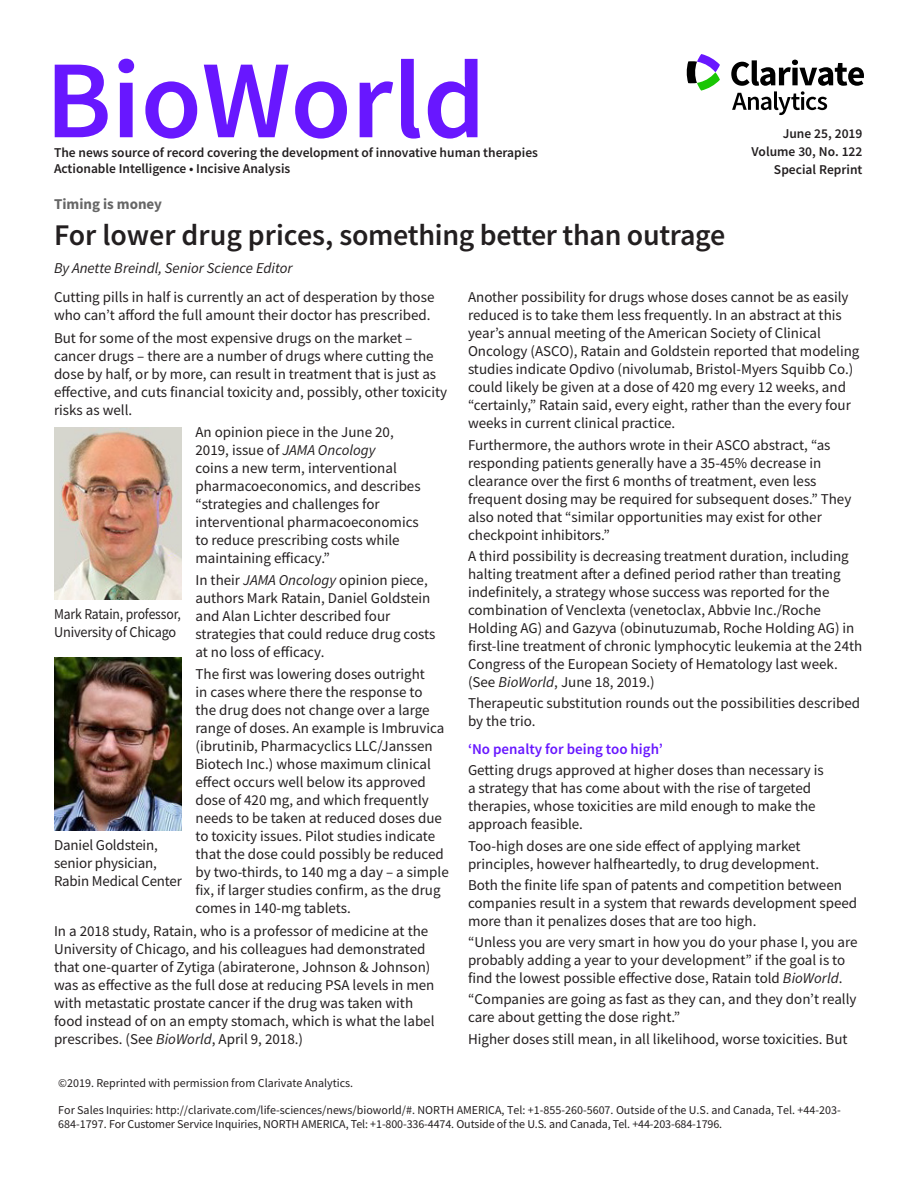
<style>
.page{position:relative;width:918px;height:1188px;background:#fff}
.page>*{position:absolute;margin:0;border:0;box-sizing:border-box;transform-origin:0 0}
.Small_Headline{font:600 111px "Source Sans Pro";color:#6817ff}
.new_small_headline{font:600 30px "Source Sans Pro";letter-spacing:-.01em;color:#231f20}
.new_body{font:15px/18px "Source Sans Pro";color:#231f20}
.new_body-2{font:15px/18px "Source Sans Pro";color:#231f20;scale:.91 1}
.new_byline{font:italic 15px "Source Sans Pro";color:#231f20}
.new_subhead{font:600 15px "Source Sans Pro";color:#6817ff}
.new_kicker{font:700 15px "Source Sans Pro";color:#666}
.Small_Headline-2{font:600 13.5px/18px "Source Sans Pro";color:#231f20}
.Body{font:12px/14.4px "Source Sans Pro";color:#231f20}
.s1{font-style:italic}
</style>
<div class="page">
<svg style="left:686px;top:54px;width:34px;height:37px"></svg>
<svg style="left:731px;top:60px;width:133px;height:55px"></svg>
<img style="left:54px;top:427px;width:128px;height:173px">
<img style="left:54px;top:658px;width:128px;height:173px">
<p class="Small_Headline" style="left:45px;top:27px;width:442px">BioWorld</p>
<p class="Small_Headline-2" style="left:54px;top:144px;width:486px;line-height:16.2px">The news source of record covering the development of innovative human therapies<br>Actionable Intelligence • Incisive Analysis</p>
<p class="Small_Headline-2" style="left:752px;top:124px;width:112px;text-align:right">June 25, 2019<br>Volume 30, No. 122<br>Special Reprint</p>
<p class="new_kicker" style="left:54px;top:194px;width:110px">Timing is money</p>
<p class="new_small_headline" style="left:54px;top:216px;width:673px">For lower drug prices, something better than outrage</p>
<p class="new_byline" style="left:54px;top:258px;width:240px">By Anette Breindl, Senior Science Editor</p>
<p class="new_body" style="left:54px;top:288px;width:382px">Cutting pills in half is currently an act of desperation by those who can’t afford the full amount their doctor has prescribed.</p>
<p class="new_body" style="left:54px;top:329px;width:395px">But for some of the most expensive drugs on the market – cancer drugs – there are a number of drugs where cutting the dose by half, or by more, can result in treatment that is just as effective, and cuts financial toxicity and, possibly, other toxicity risks as well.</p>
<p class="new_body" style="left:195px;top:423px;width:227px">An opinion piece in the June 20,<br>2019, issue of <span class="s1">JAMA Oncology<br></span>coins a new term, interventional pharmacoeconomics, and describes “strategies and challenges for interventional pharmacoeconomics to reduce prescribing costs while maintaining efficacy.”</p>
<p class="new_body" style="left:195px;top:571px;width:242px">In their <span class="s1">JAMA Oncology</span> opinion piece, authors Mark Ratain, Daniel Goldstein and Alan Lichter described four strategies that could reduce drug costs at no loss of efficacy.</p>
<p class="new_body" style="left:195px;top:665px;width:255px">The first was lowering doses outright<br>in cases where there the response to<br>the drug does not change over a large range of doses. An example is Imbruvica (ibrutinib, Pharmacyclics LLC/Janssen Biotech Inc.) whose maximum clinical effect occurs well below its approved dose of 420 mg, and which frequently needs to be taken at reduced doses due to toxicity issues. Pilot studies indicate that the dose could possibly be reduced by two-thirds, to 140 mg a day – a simple fix, if larger studies confirm, as the drug comes in 140-mg tablets.</p>
<p class="new_body" style="left:54px;top:922px;width:382px">In a 2018 study, Ratain, who is a professor of medicine at the University of Chicago, and his colleagues had demonstrated that one-quarter of Zytiga (abiraterone, Johnson &amp; Johnson) was as effective as the full dose at reducing PSA levels in men with metastatic prostate cancer if the drug was taken with food instead of on an empty stomach, which is what the label prescribes. (See <span class="s1">BioWorld</span>, April 9, 2018.)</p>
<p class="new_body" style="left:468px;top:288px;width:393px">Another possibility for drugs whose doses cannot be as easily reduced is to take them less frequently. In an abstract at this year’s annual meeting of the American Society of Clinical Oncology (ASCO), Ratain and Goldstein reported that modeling studies indicate Opdivo (nivolumab, Bristol-Myers Squibb Co.) could likely be given at a dose of 420 mg every 12 weeks, and “certainly,” Ratain said, every eight, rather than the every four weeks in current clinical practice.</p>
<p class="new_body" style="left:468px;top:436px;width:385px">Furthermore, the authors wrote in their ASCO abstract, “as responding patients generally have a 35-45% decrease in clearance over the first 6 months of treatment, even less frequent dosing may be required for subsequent doses.” They also noted that “similar opportunities may exist for other checkpoint inhibitors.”</p>
<p class="new_body" style="left:468px;top:547px;width:396px">A third possibility is decreasing treatment duration, including halting treatment after a defined period rather than treating indefinitely, a strategy whose success was reported for the combination of Venclexta (venetoclax, Abbvie Inc./Roche Holding AG) and Gazyva (obinutuzumab, Roche Holding AG) in first-line treatment of chronic lymphocytic leukemia at the 24th Congress of the European Society of Hematology last week. (See <span class="s1">BioWorld</span>, June 18, 2019.)</p>
<p class="new_body" style="left:468px;top:694px;width:394px">Therapeutic substitution rounds out the possibilities described by the trio.</p>
<p class="new_subhead" style="left:468px;top:739px;width:196px">‘No penalty for being too high’</p>
<p class="new_body" style="left:468px;top:761px;width:357px">Getting drugs approved at higher doses than necessary is a strategy that has come about with the rise of targeted therapies, whose toxicities are mild enough to make the approach feasible.</p>
<p class="new_body" style="left:468px;top:837px;width:353px">Too-high doses are one side effect of applying market principles, however halfheartedly, to drug development.</p>
<p class="new_body" style="left:468px;top:876px;width:391px">Both the finite life span of patents and competition between companies result in a system that rewards development speed more than it penalizes doses that are too high.</p>
<p class="new_body" style="left:468px;top:933px;width:391px">“Unless you are very smart in how you do your phase I, you are probably adding a year to your development” if the goal is to find the lowest possible effective dose, Ratain told <span class="s1">BioWorld</span>.</p>
<p class="new_body" style="left:468px;top:990px;width:390px">“Companies are going as fast as they can, and they don’t really care about getting the dose right.”</p>
<p class="new_body" style="left:468px;top:1030px;width:381px">Higher doses still mean, in all likelihood, worse toxicities. But</p>
<p class="new_body-2" style="left:54px;top:605px;width:141px">Mark Ratain, professor,<br>University of Chicago</p>
<p class="new_body" style="left:54px;top:836px;width:129px">Daniel Goldstein, senior physician,<br>Rabin Medical Center</p>
<p class="Body" style="left:58px;top:1076px;width:297px">©2019. Reprinted with permission from Clarivate Analytics.</p>
<p class="Body" style="left:58px;top:1103px;width:784px">For Sales Inquiries: http://clarivate.com/life-sciences/news/bioworld/#. NORTH AMERICA, Tel: +1-855-260-5607. Outside of the U.S. and Canada, Tel. +44-203-<br>684-1797. For Customer Service Inquiries, NORTH AMERICA, Tel: +1-800-336-4474. Outside of the U.S. and Canada, Tel. +44-203-684-1796.</p>
</div>
